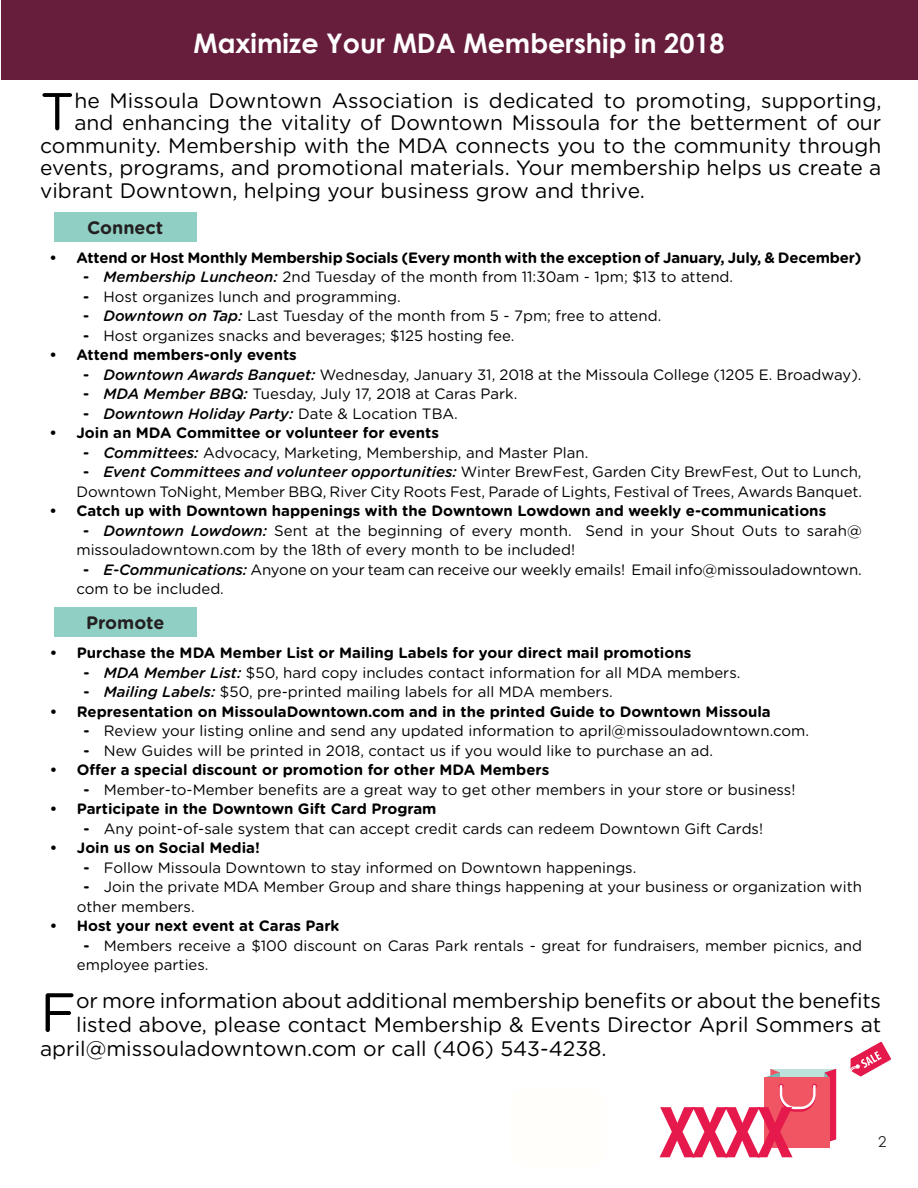
<style>
.page{position:relative;width:918px;height:1188px;background:#fff}
.page>*{position:absolute;margin:0;border:0;box-sizing:border-box;transform-origin:0 0}
.t1{font:55.05px "Gotham Rounded";color:#000}
.t2{font:52.95px "Gotham Rounded";color:#000}
.t3{font:700 27px "Century Gothic";color:#fff}
.t4{font:21px "Gotham Rounded";color:#000}
.t5{font:700 18px "Gotham Rounded";color:#231f20}
.t6{font:15px/19.5px "Gotham Rounded";color:#000}
.t7{font:700 15px "Gotham Rounded";color:#000}
.t8{font:italic 500 15px "Gotham Rounded";color:#000}
.t9{font:15px "Century Gothic";color:#231f20}
.s1{font-weight:700}
.s2{font-weight:500;font-style:italic}
.s3{font-weight:700;font-style:normal}
.s4{font-weight:400;font-style:normal}
</style>
<div class="page">
<div style="left:1px;top:1px;width:916px;height:79px;background:#671d3c"></div>
<div style="left:54px;top:212px;width:143px;height:29px;background:#90cfc3"></div>
<div style="left:54px;top:607px;width:143px;height:30px;background:#90cfc3"></div>
<svg style="left:825px;top:1042px;width:66px;height:107px"></svg>
<div style="left:764px;top:1078px;width:66px;height:70px;background:#ef5562"></div>
<svg style="left:660px;top:1069px;width:157px;height:88px"></svg>
<div style="left:510px;top:1088px;width:97px;height:79px;background:#fffefb;border-radius:18px"></div>
<h3 class="t3" style="left:193px;top:23px;width:533px">Maximize Your MDA Membership in 2018</h3>
<h2 class="t2" style="left:40px;top:75px;width:36px">T</h2>
<h3 class="t4" style="left:74px;top:86px;width:809px">he Missoula Downtown Association is dedicated to promoting, supporting,</h3>
<h3 class="t4" style="left:74px;top:108px;width:808px">and enhancing the vitality of Downtown Missoula for the betterment of our</h3>
<h3 class="t4" style="left:40px;top:131px;width:843px">community. Membership with the MDA connects you to the community through</h3>
<h3 class="t4" style="left:40px;top:153px;width:843px">events, programs, and promotional materials. Your membership helps us create a</h3>
<h3 class="t4" style="left:40px;top:176px;width:606px">vibrant Downtown, helping your business grow and thrive.</h3>
<p class="t5" style="left:87px;top:214px;width:78px">Connect</p>
<p class="t7" style="left:49px;top:246px;width:814px">• Attend or Host Monthly Membership Socials (Every month with the exception of January, July, &amp; December)</p>
<p class="t6" style="left:83px;top:266px;width:652px"><span class="s1">-</span> <span class="s2">Membership Luncheon:</span> 2nd Tuesday of the month from 11:30am - 1pm; $13 to attend.</p>
<p class="t6" style="left:83px;top:286px;width:319px"><span class="s1">-</span> Host organizes lunch and programming.</p>
<p class="t6" style="left:83px;top:305px;width:580px"><span class="s1">-</span> <span class="s2">Downtown on Tap:</span> Last Tuesday of the month from 5 - 7pm; free to attend.</p>
<p class="t6" style="left:83px;top:325px;width:433px"><span class="s1">-</span> Host organizes snacks and beverages; $125 hosting fee.</p>
<p class="t7" style="left:49px;top:344px;width:249px">• Attend members-only events</p>
<p class="t6" style="left:83px;top:364px;width:780px"><span class="s1">-</span> <span class="s2">Downtown Awards Banquet:</span> Wednesday, January 31, 2018 at the Missoula College (1205 E. Broadway).</p>
<p class="t6" style="left:83px;top:383px;width:436px"><span class="s1">-</span> <span class="s2">MDA Member BBQ:</span> Tuesday, July 17, 2018 at Caras Park.</p>
<p class="t8" style="left:83px;top:403px;width:376px"><span class="s3">-</span> Downtown Holiday Party: <span class="s4">Date &amp; Location TBA.</span></p>
<p class="t7" style="left:49px;top:422px;width:391px">• Join an MDA Committee or volunteer for events</p>
<p class="t6" style="left:83px;top:442px;width:507px"><span class="s1">-</span> <span class="s2">Committees:</span> Advocacy, Marketing, Membership, and Master Plan.</p>
<p class="t6" style="left:76px;top:461px;width:787px;text-align:center"><span class="s1">-</span> <span class="s2">Event Committees and volunteer opportunities:</span> Winter BrewFest, Garden City BrewFest, Out to Lunch,<br>Downtown ToNight, Member BBQ, River City Roots Fest, Parade of Lights, Festival of Trees, Awards Banquet.</p>
<p class="t7" style="left:49px;top:500px;width:778px">• Catch up with Downtown happenings with the Downtown Lowdown and weekly e-communications</p>
<p class="t6" style="left:76px;top:520px;width:787px;text-indent:7px"><span class="s1">-</span> <span class="s2">Downtown Lowdown:</span> Sent at the beginning of every month. Send in your Shout Outs to sarah@ missouladowntown.com by the 18th of every month to be included!</p>
<p class="t6" style="left:76px;top:559px;width:787px;text-indent:7px"><span class="s1">-</span> <span class="s2">E-Communications:</span> Anyone on your team can receive our weekly emails! Email info@missouladowntown. com to be included.</p>
<p class="t5" style="left:86px;top:610px;width:80px">Promote</p>
<p class="t7" style="left:50px;top:642px;width:643px">• Purchase the MDA Member List or Mailing Labels for your direct mail promotions</p>
<p class="t6" style="left:84px;top:662px;width:658px"><span class="s1">-</span> <span class="s2">MDA Member List:</span> $50, hard copy includes contact information for all MDA members.</p>
<p class="t6" style="left:84px;top:682px;width:531px"><span class="s1">-</span> <span class="s2">Mailing Labels:</span> $50, pre-printed mailing labels for all MDA members.</p>
<p class="t7" style="left:50px;top:701px;width:722px">• Representation on MissoulaDowntown.com and in the printed Guide to Downtown Missoula</p>
<p class="t6" style="left:84px;top:721px;width:727px"><span class="s1">-</span> Review your listing online and send any updated information to april@missouladowntown.com.</p>
<p class="t6" style="left:84px;top:740px;width:631px"><span class="s1">-</span> New Guides will be printed in 2018, contact us if you would like to purchase an ad.</p>
<p class="t7" style="left:50px;top:759px;width:501px">• Offer a special discount or promotion for other MDA Members</p>
<p class="t6" style="left:84px;top:779px;width:713px"><span class="s1">-</span> Member-to-Member benefits are a great way to get other members in your store or business!</p>
<p class="t7" style="left:50px;top:798px;width:388px">• Participate in the Downtown Gift Card Program</p>
<p class="t6" style="left:84px;top:818px;width:681px"><span class="s1">-</span> Any point-of-sale system that can accept credit cards can redeem Downtown Gift Cards!</p>
<p class="t7" style="left:50px;top:837px;width:212px">• Join us on Social Media!</p>
<p class="t6" style="left:84px;top:857px;width:554px"><span class="s1">-</span> Follow Missoula Downtown to stay informed on Downtown happenings.</p>
<p class="t6" style="left:77px;top:877px;width:787px;text-indent:7px"><span class="s1">-</span> Join the private MDA Member Group and share things happening at your business or organization with other members.</p>
<p class="t7" style="left:50px;top:915px;width:291px">• Host your next event at Caras Park</p>
<p class="t6" style="left:77px;top:935px;width:787px;text-indent:7px"><span class="s1">-</span> Members receive a $100 discount on Caras Park rentals - great for fundraisers, member picnics, and employee parties.</p>
<h1 class="t1" style="left:40px;top:975px;width:38px">F</h1>
<h3 class="t4" style="left:76px;top:986px;width:806px">or more information about additional membership benefits or about the benefits</h3>
<h3 class="t4" style="left:76px;top:1010px;width:807px">listed above, please contact Membership &amp; Events Director April Sommers at</h3>
<h3 class="t4" style="left:40px;top:1034px;width:568px">april@missouladowntown.com or call (406) 543-4238.</h3>
<p class="t9" style="left:878px;top:1132px;width:10px">2</p>
</div>
